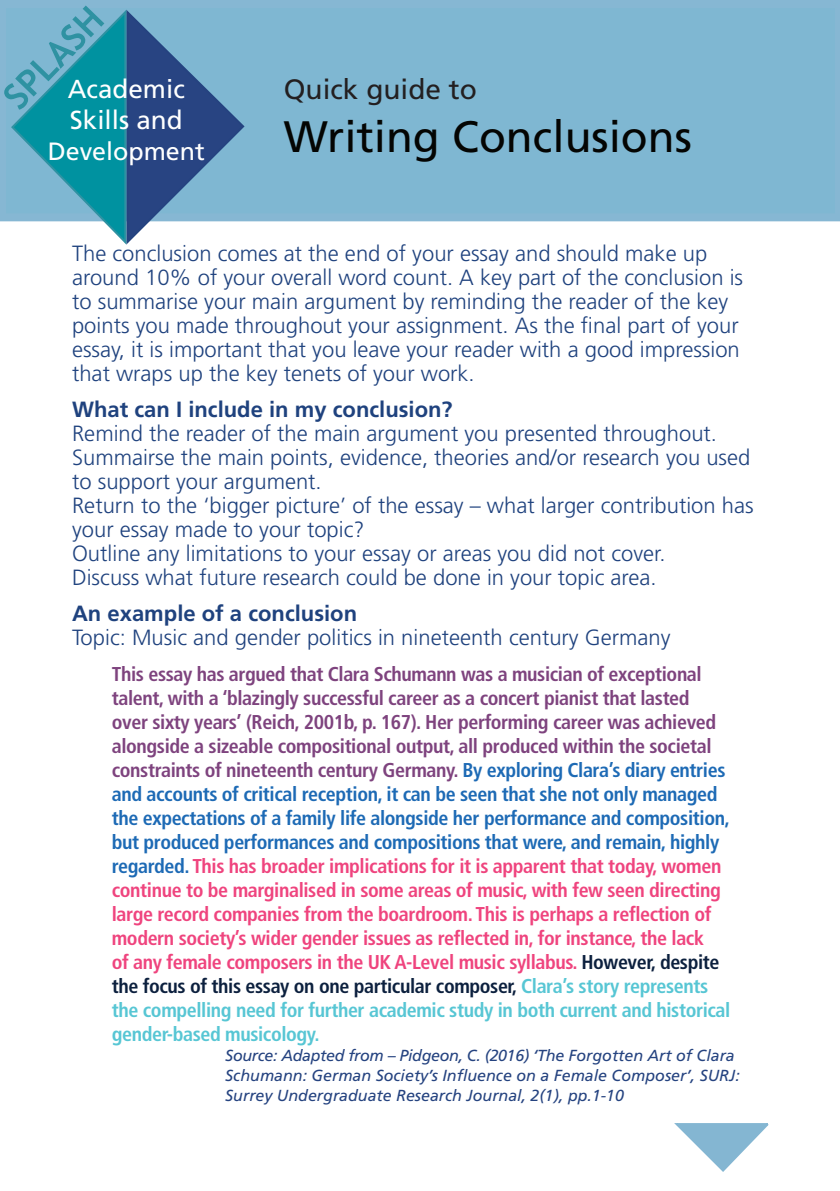
<style>
.page{position:relative;width:840px;height:1191px;background:#fff}
.page>*{position:absolute;margin:0;border:0;box-sizing:border-box;transform-origin:0 0}
.t1{font:44px "Frutiger LT Std";color:#040503}
.t2{font:700 36px "Trebuchet MS";color:#2f92a2}
.t3{font:28px "Frutiger LT Std";color:#231f20}
.t4{font:26px "Frutiger LT Std";color:#fff}
.t5{font:25px "Frutiger LT Std";color:#fff}
.t6{font:300 22px/24px "Frutiger LT Std";color:#1f427e}
.t7{font:700 22px "Frutiger LT Std";color:#1f427e}
.t8{font:700 condensed 20px/24px "Frutiger LT Std";letter-spacing:-.02em;color:#ef447e}
.t9{font:italic 16px/20px "Frutiger LT Std";color:#254380}
.s1{color:#7e437e}
.s2{color:#1d6ab5}
.s3{color:#0c203e}
.s4{color:#57c6d4}
</style>
<div class="page">
<div style="left:0;top:0;width:839px;height:221px;background:#7fb7d2"></div>
<svg style="left:10px;top:9px;width:236px;height:236px;background:#5797b6"></svg>
<svg style="left:674px;top:1123px;width:95px;height:49px"></svg>
<p class="t2" style="left:-6px;top:87px;width:127px;rotate:-46deg">SPLASH</p>
<p class="t4" style="left:68px;top:74px;width:118px">Academic</p>
<p class="t4" style="left:70px;top:105px;width:114px">Skills and</p>
<p class="t5" style="left:48px;top:136px;width:158px">Development</p>
<p class="t3" style="left:283px;top:73px;width:194px">Quick guide to</p>
<p class="t1" style="left:283px;top:111px;width:409px">Writing Conclusions</p>
<p class="t6" style="left:72px;top:242px;width:672px">The conclusion comes at the end of your essay and should make up around 10% of your overall word count. A key part of the conclusion is to summarise your main argument by reminding the reader of the key points you made throughout your assignment. As the final part of your essay, it is important that you leave your reader with a good impression that wraps up the key tenets of your work.</p>
<p class="t7" style="left:72px;top:396px;width:382px">What can I include in my conclusion?</p>
<p class="t6" style="left:72px;top:422px;width:646px">Remind the reader of the main argument you presented throughout.</p>
<p class="t6" style="left:72px;top:446px;width:679px">Summairse the main points, evidence, theories and/or research you used to support your argument.</p>
<p class="t6" style="left:72px;top:494px;width:682px">Return to the ‘bigger picture’ of the essay – what larger contribution has your essay made to your topic?</p>
<p class="t6" style="left:72px;top:542px;width:594px">Outline any limitations to your essay or areas you did not cover.</p>
<p class="t6" style="left:72px;top:566px;width:585px">Discuss what future research could be done in your topic area.</p>
<p class="t7" style="left:72px;top:600px;width:286px">An example of a conclusion</p>
<p class="t6" style="left:72px;top:626px;width:599px">Topic: Music and gender politics in nineteenth century Germany</p>
<p class="t8" style="left:112px;top:662px;width:619px"><span class="s1">This essay has argued that Clara Schumann was a musician of exceptional talent, with a ‘blazingly successful career as a concert pianist that lasted over sixty years’ (Reich, 2001b, p. 167). Her performing career was achieved alongside a sizeable compositional output, all produced within the societal constraints of nineteenth century Germany.</span> <span class="s2">By exploring Clara’s diary entries and accounts of critical reception, it can be seen that she not only managed the expectations of a family life alongside her performance and composition, but produced performances and compositions that were, and remain, highly regarded.</span> This has broader implications for it is apparent that today, women continue to be marginalised in some areas of music, with few seen directing large record companies from the boardroom. This is perhaps a reflection of modern society’s wider gender issues as reflected in, for instance, the lack<br>of any female composers in the UK A-Level music syllabus. <span class="s3">However, despite the focus of this essay on one particular composer,</span> <span class="s4">Clara’s story represents the compelling need for further academic study in both current and historical gender-based musicology.</span></p>
<p class="t9" style="left:225px;top:1046px;width:515px">Source: Adapted from – Pidgeon, C. (2016) ‘The Forgotten Art of Clara<br>Schumann: German Society’s Influence on a Female Composer’, SURJ:<br>Surrey Undergraduate Research Journal, 2(1), pp.1-10</p>
</div>
